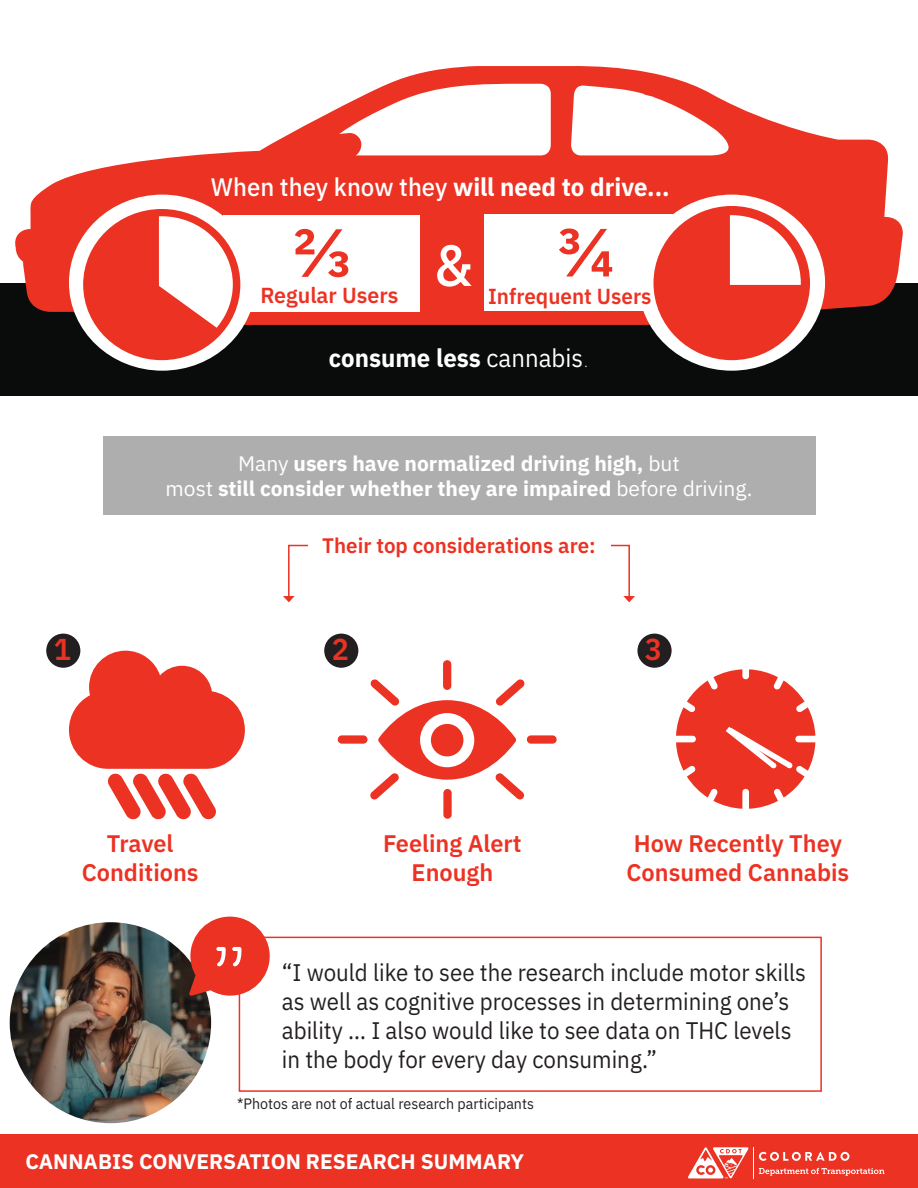
<style>
.page{position:relative;width:918px;height:1188px;background:#fff}
.page>*{position:absolute;margin:0;border:0;box-sizing:border-box;transform-origin:0 0}
.t1{font:600 68.1px "IBM Plex Sans";color:#eb3223}
.t2{font:600 30.3px "IBM Plex Sans";color:#eb3223;scale:.95 1}
.t3{font:700 25.35px "IBM Plex Sans";color:#fff;scale:.95 1}
.t4{font:24px/28.8px "IBM Plex Sans";color:#231f20;scale:.93 1}
.t5{font:600 24px/28.8px "IBM Plex Sans";color:#eb3223;text-align:center}
.t6{font:600 21.75px "IBM Plex Sans";color:#eb3223;scale:.95 1}
.t7{font:600 21.75px "IBM Plex Sans";color:#eb3223}
.t8{font:700 21px/25.2px "IBM Plex Sans";color:#fff;text-align:center}
.t9{font:600 21px "IBM Plex Sans";color:#eb3223}
.t10{font:15px "IBM Plex Sans";color:#231f20;scale:.95 1}
.s1{font-weight:500}
.s2{font-weight:400}
.s3{font-weight:100}
</style>
<div class="page">
<div style="left:0;top:1134px;width:918px;height:54px;background:#eb3223"></div>
<svg style="left:759px;top:1152px;width:90px;height:9px"></svg>
<svg style="left:759px;top:1168px;width:126px;height:8px"></svg>
<hr style="left:753px;top:1147px;width:1px;height:31px;background:#fff">
<svg style="left:688px;top:1147px;width:61px;height:32px"></svg>
<div style="left:239px;top:937px;width:583px;height:155px;background:#fff;border:2px solid #eb3223"></div>
<img style="left:10px;top:922px;width:201px;height:201px;border-radius:101px">
<div style="left:103px;top:436px;width:712px;height:78px;background:#aeaeae"></div>
<div style="left:46px;top:634px;width:34px;height:34px;background:#231f20;border-radius:50%"></div>
<div style="left:324px;top:634px;width:34px;height:34px;background:#231f20;border-radius:50%"></div>
<div style="left:637px;top:634px;width:35px;height:34px;background:#231f20;border-radius:50%"></div>
<svg style="left:189px;top:917px;width:81px;height:79px"></svg>
<svg style="left:623px;top:596px;width:12px;height:6px"></svg>
<svg style="left:283px;top:596px;width:12px;height:6px"></svg>
<div style="left:0;top:283px;width:918px;height:113px;background:#0a0c0b"></div>
<svg style="left:15px;top:66px;width:888px;height:265px;fill:#eb3223"></svg>
<div style="left:484px;top:215px;width:203px;height:96px;background:#fff"></div>
<div style="left:224px;top:215px;width:196px;height:96px;background:#fff"></div>
<div style="left:69px;top:195px;width:187px;height:176px;background:#fff;border-radius:50%"></div>
<svg style="left:83px;top:209px;width:157px;height:151px"></svg>
<div style="left:638px;top:195px;width:187px;height:176px;background:#fff;border-radius:50%"></div>
<svg style="left:653px;top:206px;width:157px;height:154px"></svg>
<div style="left:443px;top:660px;width:8px;height:30px;background:#eb3223;border-radius:4px"></div>
<div style="left:527px;top:735px;width:30px;height:9px;background:#eb3223;border-radius:4px"></div>
<div style="left:338px;top:735px;width:30px;height:9px;background:#eb3223;border-radius:4px"></div>
<div style="left:443px;top:789px;width:9px;height:30px;background:#eb3223;border-radius:4px"></div>
<svg style="left:370px;top:679px;width:155px;height:120px"></svg>
<svg style="left:69px;top:651px;width:176px;height:169px"></svg>
<svg style="left:676px;top:669px;width:139px;height:140px"></svg>
<p class="t3" style="left:211px;top:167px;width:484px"><span class="s1">When they know they</span> will need to drive...</p>
<h1 class="t1" style="left:293px;top:199px;width:181px">⅔ <sub>&amp;</sub></h1>
<p class="t7" style="left:260px;top:278px;width:139px">Regular Users</p>
<h1 class="t1" style="left:558px;top:199px;width:57px">¾</h1>
<p class="t6" style="left:488px;top:280px;width:174px">Infrequent Users</p>
<p class="t3" style="left:329px;top:338px;width:275px">consume less <span class="s2">cannabis</span><span class="s3">.</span></p>
<p class="t8" style="left:166px;top:449px;width:588px"><span class="s2">Many</span> users have normalized driving high, <span class="s2">but<br>most</span> still consider whether they are impaired <span class="s2">before driving.</span></p>
<p class="t9" style="left:322px;top:529px;width:275px">Their top considerations are:</p>
<p class="t2" style="left:54px;top:626px;width:20px">1</p>
<p class="t2" style="left:332px;top:626px;width:20px">2</p>
<p class="t2" style="left:645px;top:626px;width:20px">3</p>
<p class="t5" style="left:82px;top:828px;width:118px">Travel<br>Conditions</p>
<p class="t5" style="left:383px;top:828px;width:140px">Feeling Alert<br>Enough</p>
<p class="t5" style="left:627px;top:828px;width:224px">How Recently They<br>Consumed Cannabis</p>
<p class="t4" style="left:282px;top:957px;width:565px">“I would like to see the research include motor skills as well as cognitive processes in determining one’s ability … I also would like to see data on THC levels in the body for every day consuming.”</p>
<p class="t10" style="left:237px;top:1092px;width:314px">*Photos are not of actual research participants</p>
<p class="t8" style="left:25px;top:1147px;width:500px">CANNABIS CONVERSATION RESEARCH SUMMARY</p>
</div>
